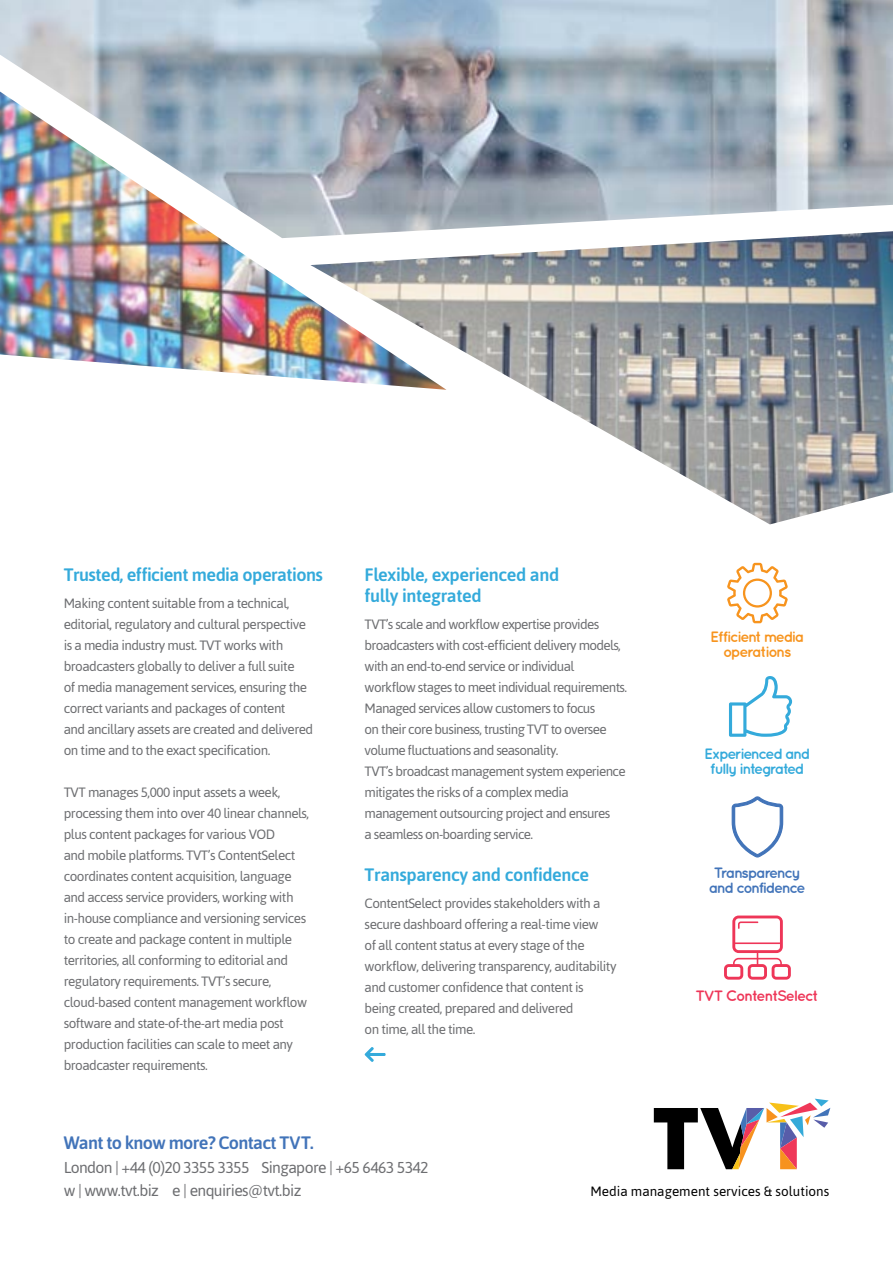
<style>
.page{position:relative;width:893px;height:1263px;background:#fff}
.page>*{position:absolute;margin:0;border:0;box-sizing:border-box;transform-origin:0 0}
.t1{font:500 18px/21px "Asap";letter-spacing:-.02em;color:#34aadb}
.t2{font:500 18px "Asap";letter-spacing:-.04em;color:#4274b9}
.t3{font:15.75px "Asap";letter-spacing:-.04em;color:#6d6e71}
.t4{font:700 15px/15px "Quicksand";letter-spacing:-.1em;color:#34aadb;text-align:center}
.t5{font:700 15px/15px "Quicksand";letter-spacing:-.1em;color:#4274b9;text-align:center}
.t6{font:700 15px/15px "Quicksand";letter-spacing:-.08em;color:#f7941e;text-align:center}
.t7{font:700 15px "Quicksand";letter-spacing:-.08em;color:#ee3658}
.t8{font:13.5px/21px "Asap";letter-spacing:-.04em;color:#6d6e71}
.t9{font:13.5px "Asap";color:#000}
</style>
<div class="page">
<img style="left:0;top:0;width:893px;height:230px">
<img style="left:446px;top:231px;width:447px;height:287px">
<svg style="left:654px;top:1099px;width:176px;height:70px"></svg>
<img style="left:0;top:89px;width:446px;height:301px">
<svg style="left:724px;top:915px;width:67px;height:65px"></svg>
<svg style="left:726px;top:510px;width:69px;height:227px"></svg>
<svg style="left:731px;top:796px;width:53px;height:62px"></svg>
<svg style="left:364px;top:1047px;width:22px;height:15px"></svg>
<h1 class="t1" style="left:64px;top:564px;width:261px">Trusted, efficient media operations</h1>
<p class="t8" style="left:64px;top:592px;width:251px">Making content suitable from a technical, editorial, regulatory and cultural perspective is a media industry must. TVT works with broadcasters globally to deliver a full suite<br>of media management services, ensuring the correct variants and packages of content<br>and ancillary assets are created and delivered on time and to the exact specification.</p>
<p class="t8" style="left:64px;top:781px;width:247px">TVT manages 5,000 input assets a week, processing them into over 40 linear channels, plus content packages for various VOD<br>and mobile platforms. TVT’s ContentSelect coordinates content acquisition, language and access service providers, working with in-house compliance and versioning services to create and package content in multiple territories, all conforming to editorial and regulatory requirements. TVT’s secure, cloud-based content management workflow software and state-of-the-art media post production facilities can scale to meet any broadcaster requirements.</p>
<h1 class="t1" style="left:365px;top:564px;width:196px">Flexible, experienced and fully integrated</h1>
<p class="t8" style="left:365px;top:613px;width:264px">TVT’s scale and workflow expertise provides broadcasters with cost-efficient delivery models, with an end-to-end service or individual workflow stages to meet individual requirements.<br>Managed services allow customers to focus<br>on their core business, trusting TVT to oversee volume fluctuations and seasonality.<br>TVT’s broadcast management system experience mitigates the risks of a complex media management outsourcing project and ensures<br>a seamless on-boarding service.</p>
<h1 class="t1" style="left:365px;top:864px;width:226px">Transparency and confidence</h1>
<p class="t8" style="left:365px;top:892px;width:253px">ContentSelect provides stakeholders with a secure dashboard offering a real-time view<br>of all content status at every stage of the workflow, delivering transparency, auditability and customer confidence that content is being created, prepared and delivered<br>on time, all the time.</p>
<p class="t6" style="left:710px;top:629px;width:96px">Efficient media operations</p>
<p class="t4" style="left:704px;top:746px;width:108px">Experienced and fully integrated</p>
<p class="t5" style="left:709px;top:865px;width:98px">Transparency and confidence</p>
<p class="t7" style="left:695px;top:987px;width:124px">TVT ContentSelect</p>
<h1 class="t2" style="left:64px;top:1130px;width:252px">Want to know more? Contact TVT.</h1>
<p class="t3" style="left:64px;top:1180px;width:239px">w | www.tvt.biz e | enquiries@tvt.biz</p>
<p class="t3" style="left:64px;top:1157px;width:366px">London | +44 (0)20 3355 3355 Singapore | +65 6463 5342</p>
<p class="t9" style="left:590px;top:1182px;width:240px">Media management services &amp; solutions</p>
</div>
